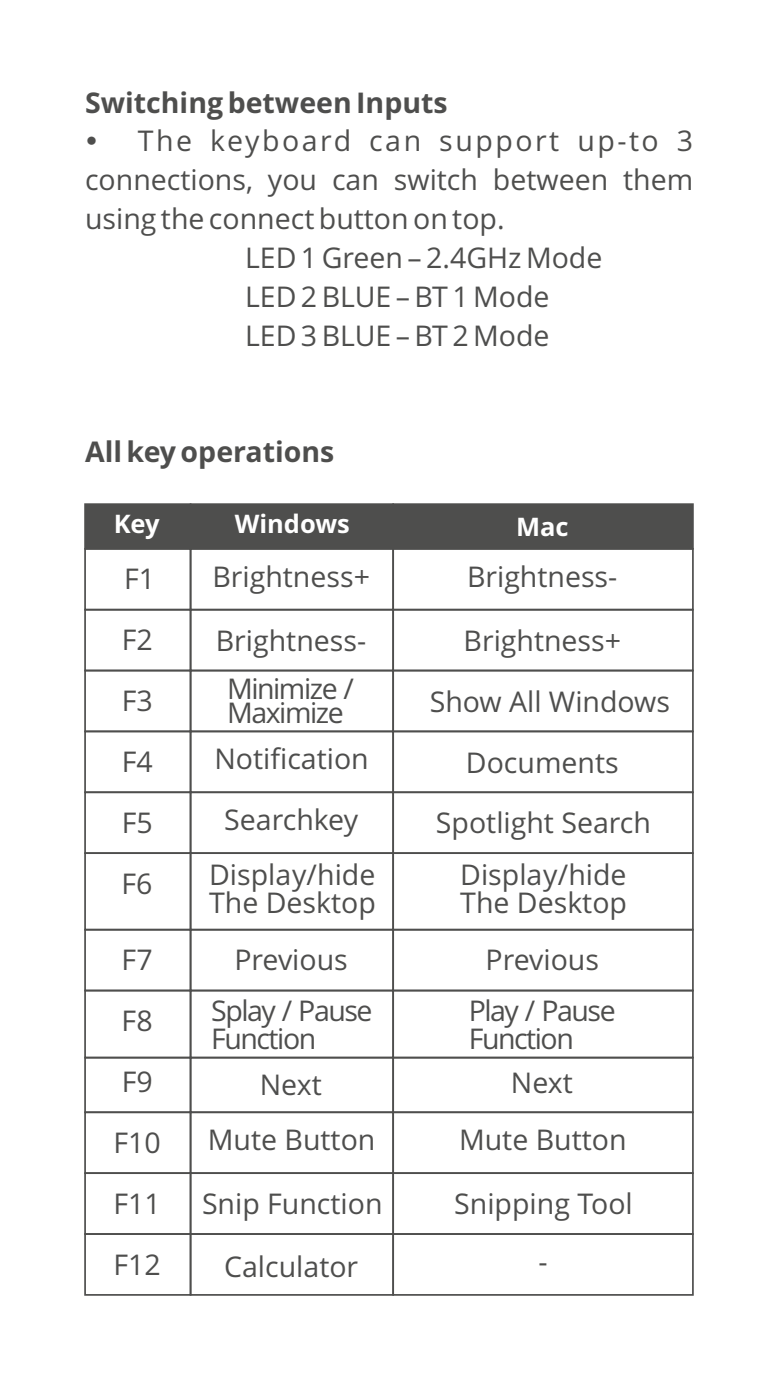
<style>
.page{position:relative;width:778px;height:1383px;background:#fff}
.page>*{position:absolute;margin:0;border:0;box-sizing:border-box;transform-origin:0 0}
.t1{font:28.5px/27.9px "Open Sans";color:#4e4e4d}
.t2{font:28.5px/28.2px "Open Sans";letter-spacing:-.05em;color:#4e4e4d}
.t3{font:700 28.5px "Open Sans";color:#4e4e4d}
.t4{font:28.5px "Open Sans";letter-spacing:.09em;color:#4e4e4d}
.t5{font:28.5px/50.1px "Open Sans";letter-spacing:-.035em;color:#4e4e4d;text-align:center}
.t6{font:700 25.5px "Open Sans";color:#fff}
</style>
<div class="page">
<div style="left:84px;top:503px;width:610px;height:47px;background:#4e4e4d"></div>
<div style="left:190px;top:548px;width:204px;height:62px;border:2px solid #4e4e4d"></div>
<div style="left:84px;top:548px;width:107px;height:62px;border:2px solid #4e4e4d"></div>
<div style="left:392px;top:548px;width:301px;height:62px;border:2px solid #4e4e4d"></div>
<div style="left:190px;top:609px;width:204px;height:62px;border:2px solid #4e4e4d"></div>
<div style="left:392px;top:609px;width:301px;height:62px;border:2px solid #4e4e4d"></div>
<div style="left:84px;top:609px;width:107px;height:62px;border:2px solid #4e4e4d"></div>
<div style="left:190px;top:669px;width:204px;height:63px;border:2px solid #4e4e4d"></div>
<div style="left:392px;top:669px;width:301px;height:63px;border:2px solid #4e4e4d"></div>
<div style="left:84px;top:669px;width:107px;height:63px;border:2px solid #4e4e4d"></div>
<div style="left:190px;top:730px;width:204px;height:63px;border:2px solid #4e4e4d"></div>
<div style="left:392px;top:730px;width:301px;height:63px;border:2px solid #4e4e4d"></div>
<div style="left:84px;top:730px;width:107px;height:63px;border:2px solid #4e4e4d"></div>
<div style="left:190px;top:791px;width:204px;height:63px;border:2px solid #4e4e4d"></div>
<div style="left:392px;top:791px;width:301px;height:63px;border:2px solid #4e4e4d"></div>
<div style="left:84px;top:791px;width:107px;height:63px;border:2px solid #4e4e4d"></div>
<div style="left:190px;top:852px;width:204px;height:78px;border:2px solid #4e4e4d"></div>
<div style="left:190px;top:928px;width:204px;height:63px;border:2px solid #4e4e4d"></div>
<div style="left:392px;top:928px;width:301px;height:63px;border:2px solid #4e4e4d"></div>
<div style="left:84px;top:928px;width:107px;height:63px;border:2px solid #4e4e4d"></div>
<div style="left:190px;top:989px;width:204px;height:69px;border:2px solid #4e4e4d"></div>
<div style="left:392px;top:989px;width:301px;height:69px;border:2px solid #4e4e4d"></div>
<div style="left:84px;top:989px;width:107px;height:69px;border:2px solid #4e4e4d"></div>
<div style="left:190px;top:1056px;width:204px;height:57px;border:2px solid #4e4e4d"></div>
<div style="left:392px;top:1056px;width:301px;height:57px;border:2px solid #4e4e4d"></div>
<div style="left:84px;top:1056px;width:107px;height:57px;border:2px solid #4e4e4d"></div>
<div style="left:190px;top:1111px;width:204px;height:63px;border:2px solid #4e4e4d"></div>
<div style="left:392px;top:1111px;width:301px;height:63px;border:2px solid #4e4e4d"></div>
<div style="left:84px;top:1111px;width:107px;height:63px;border:2px solid #4e4e4d"></div>
<div style="left:84px;top:852px;width:107px;height:78px;border:2px solid #4e4e4d"></div>
<div style="left:392px;top:852px;width:301px;height:78px;border:2px solid #4e4e4d"></div>
<div style="left:190px;top:1172px;width:204px;height:62px;border:2px solid #4e4e4d"></div>
<div style="left:392px;top:1172px;width:301px;height:62px;border:2px solid #4e4e4d"></div>
<div style="left:84px;top:1172px;width:107px;height:62px;border:2px solid #4e4e4d"></div>
<div style="left:190px;top:1233px;width:204px;height:62px;border:2px solid #4e4e4d"></div>
<div style="left:392px;top:1233px;width:301px;height:62px;border:2px solid #4e4e4d"></div>
<div style="left:84px;top:1233px;width:107px;height:62px;border:2px solid #4e4e4d"></div>
<p class="t3" style="left:85px;top:91px;width:364px">Switching between Inputs</p>
<p class="t4" style="left:138px;top:129px;width:556px">The keyboard can support up-to 3</p>
<p class="t1" style="left:85px;top:169px;width:609px">connections, you can switch between them</p>
<p class="t1" style="left:85px;top:207px;width:421px">using the connect button on top.</p>
<p class="t1" style="left:245px;top:246px;width:359px">LED 1 Green – 2.4GHz Mode</p>
<p class="t1" style="left:245px;top:285px;width:306px">LED 2 BLUE – BT 1 Mode</p>
<p class="t1" style="left:245px;top:324px;width:306px">LED 3 BLUE – BT 2 Mode</p>
<p class="t3" style="left:85px;top:440px;width:251px">All key operations</p>
<p class="t6" style="left:235px;top:513px;width:117px">Windows</p>
<p class="t1" style="left:212px;top:565px;width:159px">Brightness +</p>
<p class="t6" style="left:114px;top:513px;width:47px">Key</p>
<p class="t6" style="left:516px;top:516px;width:54px">Mac</p>
<p class="t1" style="left:124px;top:568px;width:33px">F1</p>
<p class="t1" style="left:467px;top:565px;width:152px">Brightness -</p>
<p class="t1" style="left:122px;top:629px;width:33px">F2</p>
<p class="t1" style="left:463px;top:629px;width:159px">Brightness +</p>
<p class="t1" style="left:216px;top:629px;width:152px">Brightness -</p>
<p class="t1" style="left:122px;top:690px;width:33px">F3</p>
<p class="t2" style="left:227px;top:677px;width:128px">Minimize /</p>
<p class="t2" style="left:227px;top:702px;width:118px">Maximize</p>
<p class="t1" style="left:429px;top:690px;width:242px">Show All Windows</p>
<p class="t1" style="left:214px;top:748px;width:156px">Notification</p>
<p class="t1" style="left:122px;top:750px;width:33px">F4</p>
<p class="t1" style="left:466px;top:751px;width:154px">Documents</p>
<p class="t1" style="left:122px;top:811px;width:33px">F5</p>
<p class="t1" style="left:224px;top:808px;width:135px">Search key</p>
<p class="t1" style="left:436px;top:812px;width:216px">Spotlight Search</p>
<p class="t1" style="left:209px;top:863px;width:168px">Display/hide<br>The Desktop</p>
<p class="t1" style="left:460px;top:863px;width:168px">Display/hide<br>The Desktop</p>
<p class="t5" style="left:469px;top:937px;width:148px">Previous<br>Play / Pause</p>
<p class="t2" style="left:469px;top:1027px;width:107px">Function</p>
<p class="t1" style="left:122px;top:872px;width:33px">F6</p>
<p class="t1" style="left:234px;top:949px;width:115px">Previous</p>
<p class="t1" style="left:122px;top:949px;width:33px">F7</p>
<p class="t1" style="left:122px;top:1009px;width:33px">F8</p>
<p class="t2" style="left:211px;top:999px;width:163px">Splay / Pause<br>Function</p>
<p class="t1" style="left:122px;top:1070px;width:33px">F9</p>
<p class="t1" style="left:511px;top:1071px;width:63px">Next</p>
<p class="t1" style="left:113px;top:1131px;width:49px">F10</p>
<p class="t1" style="left:208px;top:1128px;width:169px">Mute Button</p>
<p class="t1" style="left:260px;top:1073px;width:63px">Next</p>
<p class="t1" style="left:459px;top:1128px;width:169px">Mute Button</p>
<p class="t1" style="left:113px;top:1175px;width:49px;line-height:60.9px">F11<br>F12</p>
<p class="t1" style="left:202px;top:1192px;width:182px">Snip Function</p>
<p class="t1" style="left:224px;top:1255px;width:136px">Calculator</p>
<p class="t1" style="left:454px;top:1176px;width:180px;line-height:58.5px;text-align:center">Snipping Tool -</p>
</div>
